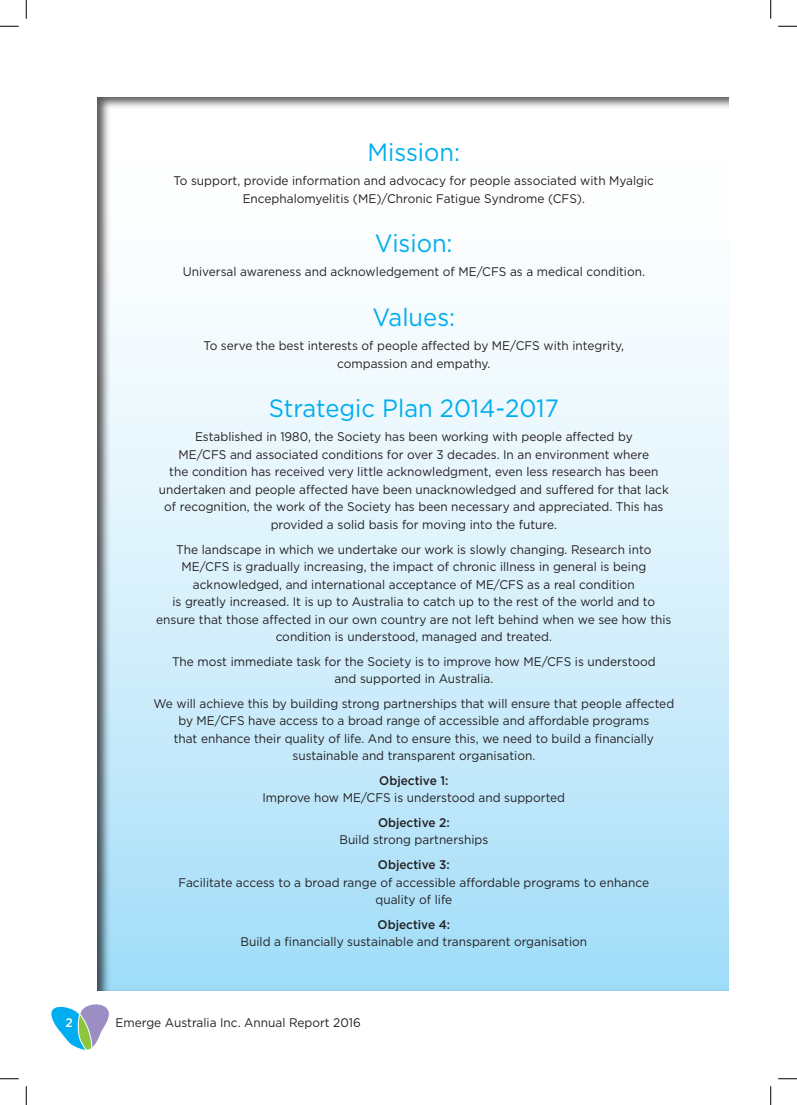
<style>
.page{position:relative;width:797px;height:1105px;background:#fff}
.page>*{position:absolute;margin:0;border:0;box-sizing:border-box;transform-origin:0 0}
.t1{font:25px "Gotham";color:#00aeef;scale:.95 1}
.t2{font:12.5px/17.5px "Gotham";color:#231f20;text-align:center;scale:.95 1}
.t3{font:500 12.5px "Gotham";color:#231f20;scale:.95 1}
.t4{font:500 12.5px "Gotham";color:#fff;scale:.95 1}
</style>
<div class="page">
<svg style="left:51px;top:1004px;width:58px;height:47px"></svg>
<div style="left:97px;top:97px;width:633px;height:894px;background:#231f20;opacity:.75"></div>
<svg style="left:0;top:25px;width:19px;height:2px"></svg>
<svg style="left:778px;top:25px;width:19px;height:2px"></svg>
<svg style="left:0;top:1078px;width:19px;height:1px"></svg>
<svg style="left:778px;top:1078px;width:19px;height:1px"></svg>
<svg style="left:25px;top:0;width:2px;height:19px"></svg>
<svg style="left:25px;top:1086px;width:2px;height:19px"></svg>
<svg style="left:770px;top:0;width:1px;height:19px"></svg>
<svg style="left:770px;top:1086px;width:1px;height:19px"></svg>
<h1 class="t1" style="left:367px;top:138px;width:99px">Mission:</h1>
<p class="t2" style="left:174px;top:172px;width:507px">To support, provide information and advocacy for people associated with Myalgic<br>Encephalomyelitis (ME)/Chronic Fatigue Syndrome (CFS).</p>
<h1 class="t1" style="left:375px;top:229px;width:83px">Vision:</h1>
<p class="t2" style="left:183px;top:263px;width:488px">Universal awareness and acknowledgement of ME/CFS as a medical condition.</p>
<h1 class="t1" style="left:372px;top:303px;width:89px">Values:</h1>
<p class="t2" style="left:203px;top:337px;width:444px">To serve the best interests of people affected by ME/CFS with integrity, compassion and empathy.</p>
<h1 class="t1" style="left:269px;top:394px;width:307px">Strategic Plan 2014-2017</h1>
<p class="t2" style="left:159px;top:428px;width:538px">Established in 1980, the Society has been working with people affected by<br>ME/CFS and associated conditions for over 3 decades. In an environment where<br>the condition has received very little acknowledgment, even less research has been undertaken and people affected have been unacknowledged and suffered for that lack of recognition, the work of the Society has been necessary and appreciated. This has provided a solid basis for moving into the future.</p>
<p class="t2" style="left:156px;top:540px;width:544px">The landscape in which we undertake our work is slowly changing. Research into ME/CFS is gradually increasing, the impact of chronic illness in general is being acknowledged, and international acceptance of ME/CFS as a real condition<br>is greatly increased. It is up to Australia to catch up to the rest of the world and to ensure that those affected in our own country are not left behind when we see how this condition is understood, managed and treated.</p>
<p class="t2" style="left:172px;top:652px;width:510px">The most immediate task for the Society is to improve how ME/CFS is understood and supported in Australia.</p>
<p class="t2" style="left:153px;top:694px;width:549px">We will achieve this by building strong partnerships that will ensure that people affected by ME/CFS have access to a broad range of accessible and affordable programs<br>that enhance their quality of life. And to ensure this, we need to build a financially sustainable and transparent organisation.</p>
<p class="t3" style="left:379px;top:773px;width:74px">Objective 1:</p>
<p class="t2" style="left:262px;top:789px;width:320px">Improve how ME/CFS is understood and supported</p>
<p class="t3" style="left:378px;top:815px;width:77px">Objective 2:</p>
<p class="t2" style="left:339px;top:831px;width:158px">Build strong partnerships</p>
<p class="t3" style="left:378px;top:857px;width:77px">Objective 3:</p>
<p class="t2" style="left:179px;top:873px;width:497px">Facilitate access to a broad range of accessible affordable programs to enhance quality of life</p>
<p class="t3" style="left:377px;top:917px;width:78px">Objective 4:</p>
<p class="t2" style="left:240px;top:933px;width:366px">Build a financially sustainable and transparent organisation</p>
<p class="t4" style="left:66px;top:1015px;width:9px">2</p>
<p class="t2" style="left:115px;top:1014px;width:260px">Emerge Australia Inc. Annual Report 2016</p>
</div>
